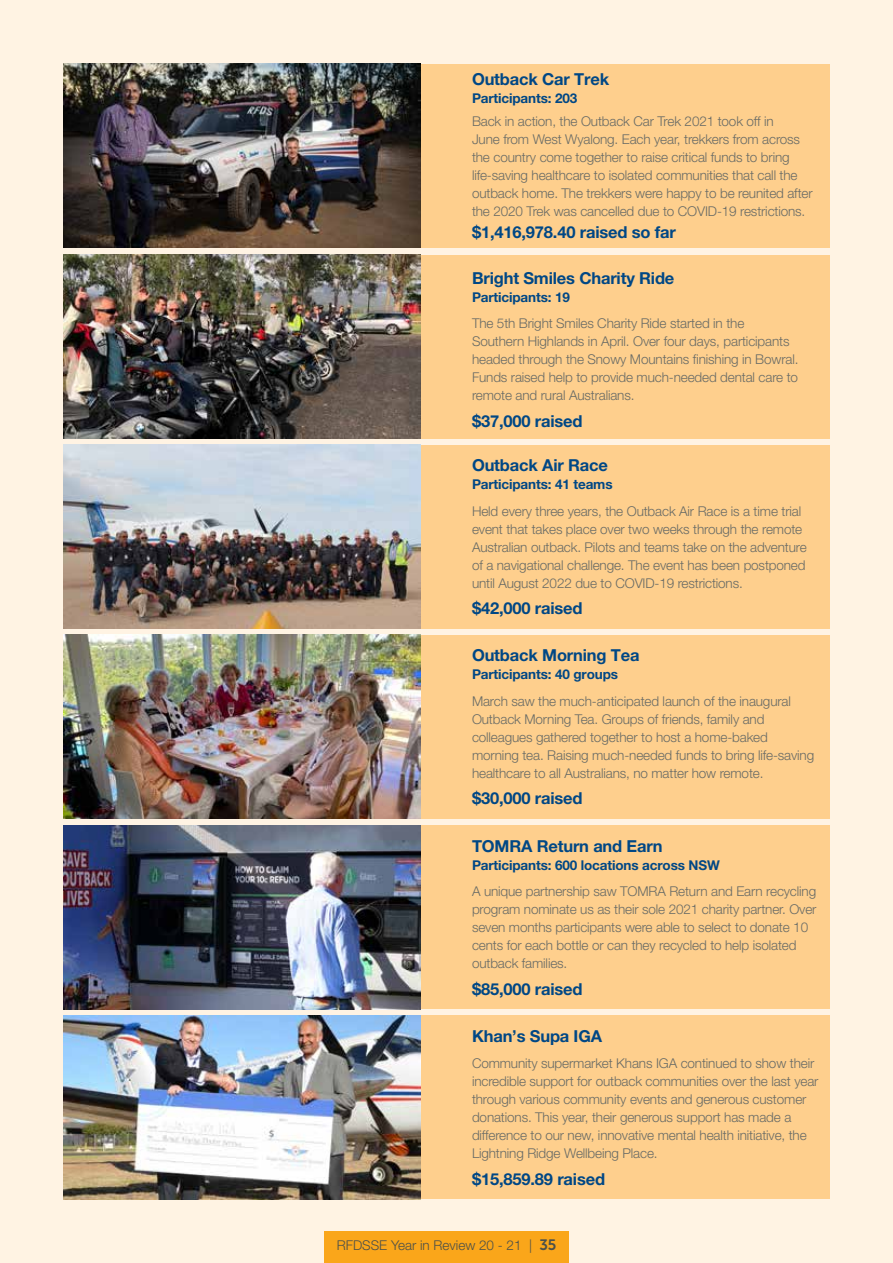
<style>
.page{position:relative;width:893px;height:1263px;background:#fff3e3}
.page>*{position:absolute;margin:0;border:0;box-sizing:border-box;transform-origin:0 0}
.t1{font:700 16.5px "Helvetica Neue LT Pro";letter-spacing:-.01em;color:#004785}
.t2{font:300 13.5px/18px "Helvetica Neue LT Pro";letter-spacing:-.01em;color:#686b66}
.t3{font:700 13.5px "Helvetica Neue LT Pro";letter-spacing:-.01em;color:#004785}
.t4{font:300 13.5px "Helvetica Neue LT Pro";color:#4c504a}
.s1{font-family:"Museo Sans 700";font-weight:400;font-size:15px}
</style>
<div class="page">
<div style="left:401px;top:255px;width:428px;height:183px;background:#fecf8d"></div>
<div style="left:401px;top:64px;width:428px;height:184px;background:#fecf8d"></div>
<div style="left:401px;top:445px;width:428px;height:184px;background:#fecf8d"></div>
<div style="left:401px;top:635px;width:428px;height:184px;background:#fecf8d"></div>
<div style="left:401px;top:825px;width:428px;height:184px;background:#fecf8d"></div>
<div style="left:401px;top:1015px;width:428px;height:184px;background:#fecf8d"></div>
<img style="left:64px;top:255px;width:357px;height:183px">
<img style="left:64px;top:64px;width:357px;height:184px">
<img style="left:64px;top:445px;width:357px;height:184px">
<img style="left:64px;top:635px;width:357px;height:184px">
<img style="left:64px;top:825px;width:357px;height:184px">
<img style="left:64px;top:1015px;width:357px;height:184px">
<div style="left:324px;top:1231px;width:244px;height:32px;background:#faa61a"></div>
<p class="t1" style="left:472px;top:69px;width:139px">Outback Car Trek</p>
<p class="t3" style="left:472px;top:90px;width:107px">Participants: 203</p>
<p class="t2" style="left:472px;top:112px;width:342px">Back in action, the Outback Car Trek 2021 took off in<br>June from West Wyalong. Each year, trekkers from across the country come together to raise critical funds to bring life-saving healthcare to isolated communities that call the outback home. The trekkers were happy to be reunited after the 2020 Trek was cancelled due to COVID-19 restrictions.</p>
<p class="t1" style="left:472px;top:222px;width:205px">$1,416,978.40 raised so far</p>
<p class="t1" style="left:472px;top:267px;width:204px">Bright Smiles Charity Ride</p>
<p class="t3" style="left:472px;top:288px;width:99px">Participants: 19</p>
<p class="t2" style="left:472px;top:314px;width:328px">The 5th Bright Smiles Charity Ride started in the Southern Highlands in April. Over four days, participants headed through the Snowy Mountains finishing in Bowral.<br>Funds raised help to provide much-needed dental care to remote and rural Australians.</p>
<p class="t1" style="left:472px;top:410px;width:112px">$37,000 raised</p>
<p class="t1" style="left:472px;top:455px;width:137px">Outback Air Race</p>
<p class="t3" style="left:472px;top:476px;width:142px">Participants: 41 teams</p>
<p class="t2" style="left:472px;top:501px;width:336px">Held every three years, the Outback Air Race is a time trial event that takes place over two weeks through the remote Australian outback. Pilots and teams take on the adventure of a navigational challenge. The event has been postponed until August 2022 due to COVID-19 restrictions.</p>
<p class="t1" style="left:472px;top:598px;width:112px">$42,000 raised</p>
<p class="t1" style="left:472px;top:645px;width:169px">Outback Morning Tea</p>
<p class="t3" style="left:472px;top:666px;width:148px">Participants: 40 groups</p>
<p class="t2" style="left:472px;top:692px;width:344px">March saw the much-anticipated launch of the inaugural Outback Morning Tea. Groups of friends, family and colleagues gathered together to host a home-baked morning tea. Raising much-needed funds to bring life-saving healthcare to all Australians, no matter how remote.</p>
<p class="t1" style="left:472px;top:788px;width:112px">$30,000 raised</p>
<p class="t1" style="left:472px;top:836px;width:192px">TOMRA Return and Earn</p>
<p class="t3" style="left:472px;top:856px;width:249px">Participants: 600 locations across NSW</p>
<p class="t2" style="left:472px;top:882px;width:346px">A unique partnership saw TOMRA Return and Earn recycling program nominate us as their sole 2021 charity partner. Over seven months participants were able to select to donate 10 cents for each bottle or can they recycled to help isolated outback families.</p>
<p class="t1" style="left:472px;top:979px;width:112px">$85,000 raised</p>
<p class="t1" style="left:472px;top:1025px;width:132px">Khan’s Supa IGA</p>
<p class="t2" style="left:472px;top:1054px;width:348px">Community supermarket Khans IGA continued to show their incredible support for outback communities over the last year through various community events and generous customer donations. This year, their generous support has made a difference to our new, innovative mental health initiative, the Lightning Ridge Wellbeing Place.</p>
<p class="t1" style="left:472px;top:1168px;width:135px">$15,859.89 raised</p>
<p class="t4" style="left:337px;top:1237px;width:221px">RFDSSE Year in Review 20 - 21 | <span class="s1">35</span></p>
</div>
